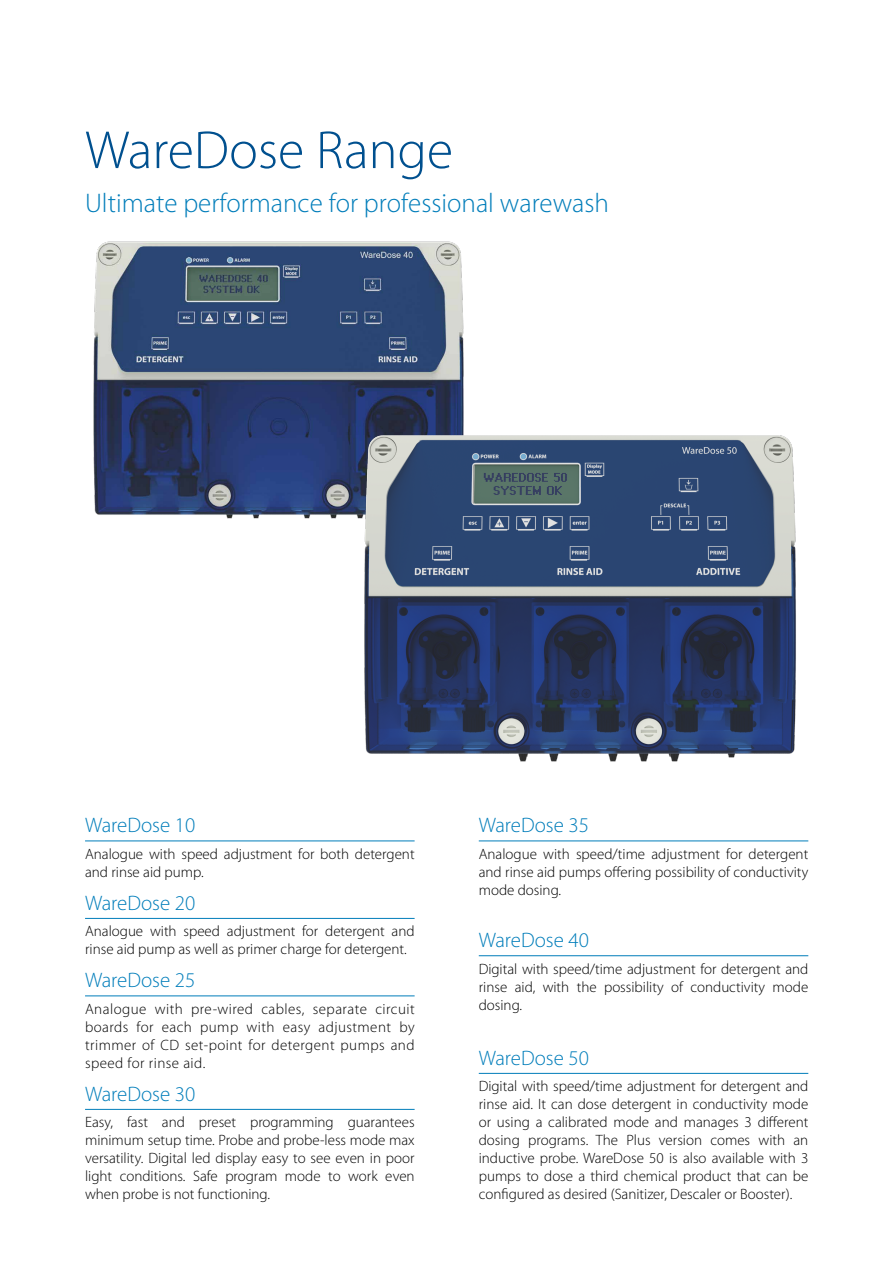
<style>
.page{position:relative;width:893px;height:1263px;background:#fff}
.page>*{position:absolute;margin:0;border:0;box-sizing:border-box;transform-origin:0 0}
.t1{font:300 54px "Myriad Pro";color:#00508f}
.t2{font:300 27px "Myriad Pro";color:#007dba}
.t3{font:300 21px "Myriad Pro";color:#007dba}
.t4{font:300 15px/18px "Myriad Pro";color:#000;text-align:justify}
</style>
<div class="page">
<hr style="left:479px;top:841px;width:329px;height:1px;background:#007dba">
<hr style="left:85px;top:841px;width:330px;height:1px;background:#007dba">
<hr style="left:85px;top:918px;width:330px;height:1px;background:#007dba">
<hr style="left:85px;top:996px;width:330px;height:1px;background:#007dba">
<hr style="left:85px;top:1109px;width:330px;height:1px;background:#007dba">
<hr style="left:479px;top:955px;width:329px;height:1px;background:#007dba">
<hr style="left:479px;top:1073px;width:329px;height:1px;background:#007dba">
<img style="left:93px;top:241px;width:371px;height:278px">
<img style="left:348px;top:424px;width:448px;height:338px">
<h1 class="t1" style="left:85px;top:118px;width:370px">WareDose Range</h1>
<h2 class="t2" style="left:85px;top:186px;width:525px">Ultimate performance for professional warewash</h2>
<h3 class="t3" style="left:85px;top:812px;width:112px">WareDose 10</h3>
<p class="t4" style="left:85px;top:844px;width:331px">Analogue with speed adjustment for both detergent and rinse aid pump.</p>
<h3 class="t3" style="left:85px;top:890px;width:112px">WareDose 20</h3>
<p class="t4" style="left:85px;top:922px;width:331px">Analogue with speed adjustment for detergent and rinse aid pump as well as primer charge for detergent.</p>
<h3 class="t3" style="left:85px;top:967px;width:112px">WareDose 25</h3>
<p class="t4" style="left:85px;top:999px;width:331px">Analogue with pre-wired cables, separate circuit boards for each pump with easy adjustment by trimmer of CD set-point for detergent pumps and speed for rinse aid.</p>
<h3 class="t3" style="left:85px;top:1081px;width:112px">WareDose 30</h3>
<p class="t4" style="left:85px;top:1113px;width:331px">Easy, fast and preset programming guarantees minimum setup time. Probe and probe-less mode max versatility. Digital led display easy to see even in poor light conditions. Safe program mode to work even when probe is not functioning.</p>
<h3 class="t3" style="left:479px;top:812px;width:112px">WareDose 35</h3>
<p class="t4" style="left:479px;top:844px;width:331px">Analogue with speed/time adjustment for detergent and rinse aid pumps offering possibility of conductivity mode dosing.</p>
<h3 class="t3" style="left:479px;top:927px;width:112px">WareDose 40</h3>
<p class="t4" style="left:479px;top:959px;width:331px">Digital with speed/time adjustment for detergent and rinse aid, with the possibility of conductivity mode dosing.</p>
<h3 class="t3" style="left:479px;top:1045px;width:112px">WareDose 50</h3>
<p class="t4" style="left:479px;top:1077px;width:331px">Digital with speed/time adjustment for detergent and rinse aid. It can dose detergent in conductivity mode or using a calibrated mode and manages 3 different dosing programs. The Plus version comes with an inductive probe. WareDose 50 is also available with 3 pumps to dose a third chemical product that can be configured as desired (Sanitizer, Descaler or Booster).</p>
</div>
